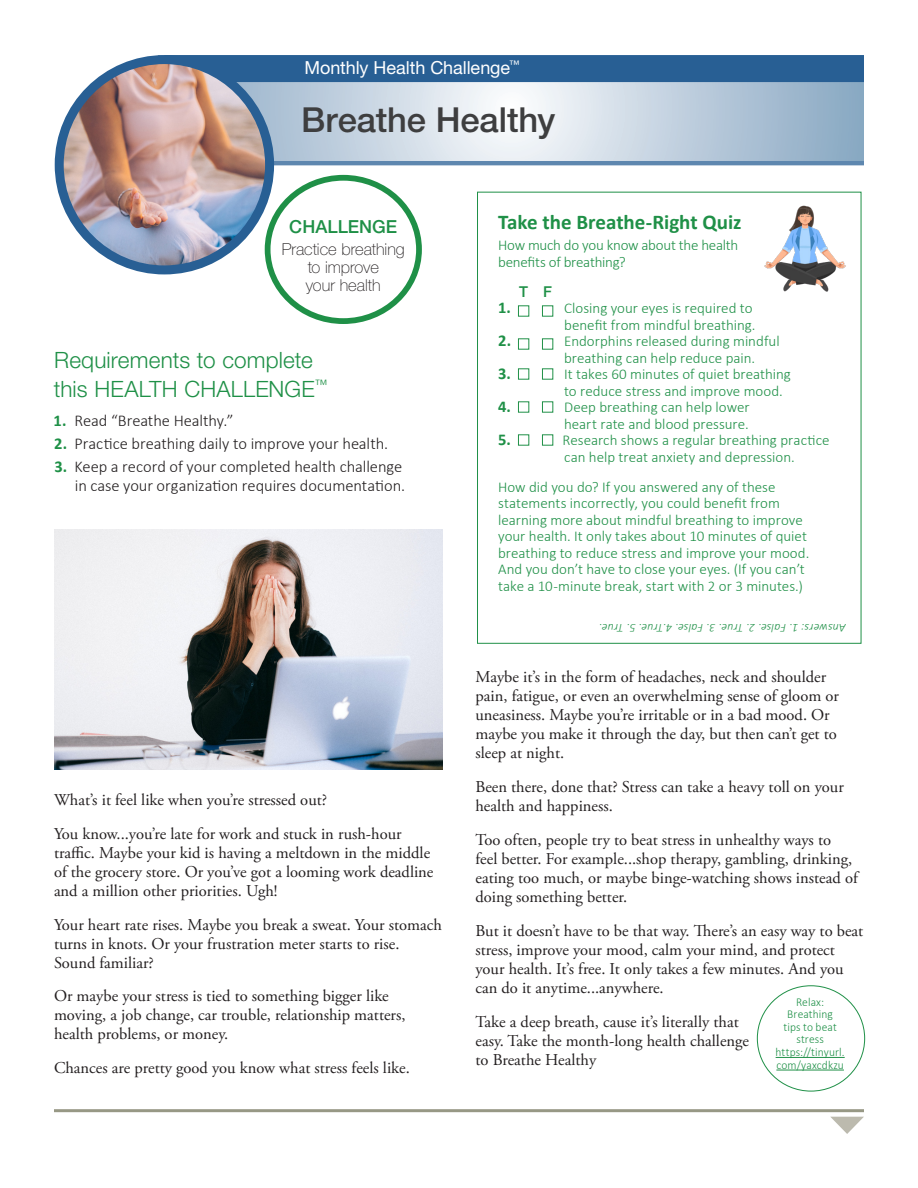
<style>
.page{position:relative;width:918px;height:1188px;background:#fff}
.page>*{position:absolute;margin:0;border:0;box-sizing:border-box;transform-origin:0 0}
.HC_TITLE{font:500 34.5px "Helvetica Neue LT Std";letter-spacing:-.005em;color:#3e3e3f}
.t1{font:300 22.5px/28.5px "Helvetica Neue LT Std";letter-spacing:.005em;color:#1f9047}
.Subhead{font:700 21px "Calibri";letter-spacing:-.005em;color:#1f9047}
.t2{font:18px "Helvetica Neue LT Std";letter-spacing:-.005em;color:#fff}
.t3{font:500 18px "Helvetica Neue LT Std";color:#1f9047}
.t4{font:16.5px/18.9px "Adobe Garamond Pro";color:#231f20}
.t5{font:300 16.5px/19.5px "Calibri";letter-spacing:-.005em;color:#231f20;text-align:right}
.HC_Circle_Text{font:100 16.5px/18px "Helvetica Neue LT Std";color:#231f20;text-align:center}
.t6{font:700 16.5px "Calibri";color:#1f9047}
.Sidebar_number_bulle{font:300 15px/16.5px "Calibri";color:#1f9047}
.Subhead-2{font:300 15px/16.5px "Calibri";letter-spacing:-.015em;color:#1f9047}
.Subhead-3{font:500 15px "Helvetica Neue LT Std";color:#1f9047}
.circle_text{font:300 12px/12.6px "Calibri";letter-spacing:.01em;color:#1f9047;text-align:center;scale:.96 1}
.Sidebar_text{font:italic 300 12px "Calibri";letter-spacing:.015em;color:#1f9047}
.s1{font-weight:700;color:#1f9047}
</style>
<div class="page">
<hr style="left:54px;top:1109px;width:810px;height:3px;background:#979885">
<svg style="left:831px;top:1117px;width:33px;height:17px"></svg>
<svg style="left:274px;top:160px;width:590px;height:5px;background:#7296b8"></svg>
<svg style="left:270px;top:82px;width:594px;height:78px;background:#c6d4e1"></svg>
<div style="left:164px;top:55px;width:700px;height:27px;background:#285f94"></div>
<div style="left:265px;top:175px;width:157px;height:149px;border:6px solid #1f9047;border-radius:50%"></div>
<img style="left:60px;top:60px;width:210px;height:210px">
<div style="left:55px;top:55px;width:219px;height:219px;border:9px solid #285f94;border-radius:50%"></div>
<img style="left:54px;top:529px;width:389px;height:241px">
<hr style="left:776px;top:1057px;width:69px;height:1px;background:#1f9047">
<hr style="left:776px;top:1070px;width:68px;height:1px;background:#1f9047">
<img style="left:764px;top:205px;width:82px;height:87px">
<p class="t2" style="left:305px;top:56px;width:216px">Monthly Health Challenge<sup>™</sup></p>
<p class="HC_TITLE" style="left:301px;top:100px;width:256px">Breathe Healthy</p>
<p class="t3" style="left:289px;top:216px;width:109px">CHALLENGE</p>
<p class="HC_Circle_Text" style="left:282px;top:240px;width:125px">Practice breathing to improve<br>your health</p>
<p class="t1" style="left:54px;top:345px;width:275px">Requirements to complete this HEALTH CHALLENGE<sup>™</sup></p>
<p class="t5" style="left:54px;top:411px;width:181px"><span class="s1">1.</span> Read “Breathe Healthy.”</p>
<p class="t5" style="left:54px;top:433px;width:335px"><span class="s1">2.</span> Practice breathing daily to improve your health.</p>
<p class="t5" style="left:55px;top:456px;width:352px"><span class="s1">3.</span> Keep a record of your completed health challenge in case your organization requires documentation.</p>
<p class="t4" style="left:54px;top:791px;width:275px">What’s it feel like when you’re stressed out?</p>
<p class="t4" style="left:54px;top:825px;width:381px">You know...you’re late for work and stuck in rush-hour traffic. Maybe your kid is having a meltdown in the middle of the grocery store. Or you’ve got a looming work deadline and a million other priorities. Ugh!</p>
<p class="t4" style="left:54px;top:915px;width:390px">Your heart rate rises. Maybe you break a sweat. Your stomach turns in knots. Or your frustration meter starts to rise.<br>Sound familiar?</p>
<p class="t4" style="left:54px;top:987px;width:353px">Or maybe your stress is tied to something bigger like moving, a job change, car trouble, relationship matters, health problems, or money.</p>
<p class="t4" style="left:54px;top:1059px;width:357px">Chances are pretty good you know what stress feels like.</p>
<p class="Subhead" style="left:498px;top:207px;width:245px">Take the Breathe-Right Quiz</p>
<p class="Subhead-2" style="left:498px;top:237px;width:242px">How much do you know about the health benefits of breathing?</p>
<p class="Subhead-3" style="left:519px;top:283px;width:34px">T F</p>
<p class="t6" style="left:498px;top:296px;width:14px">1.</p>
<p class="Sidebar_number_bulle" style="left:564px;top:300px;width:193px">Closing your eyes is required to benefit from mindful breathing.</p>
<p class="t6" style="left:498px;top:329px;width:15px">2.</p>
<p class="Sidebar_number_bulle" style="left:564px;top:333px;width:217px">Endorphins released during mindful breathing can help reduce pain.</p>
<p class="t6" style="left:498px;top:362px;width:57px">3. ■ ■</p>
<p class="Sidebar_number_bulle" style="left:564px;top:366px;width:228px">It takes 60 minutes of quiet breathing to reduce stress and improve mood.</p>
<p class="t6" style="left:498px;top:395px;width:57px">4. ■ ■</p>
<p class="Sidebar_number_bulle" style="left:564px;top:399px;width:187px">Deep breathing can help lower heart rate and blood pressure.</p>
<p class="t6" style="left:498px;top:428px;width:57px">5. ■ ■</p>
<p class="Sidebar_number_bulle" style="left:562px;top:432px;width:269px">Research shows a regular breathing practice can help treat anxiety and depression.</p>
<p class="Sidebar_number_bulle" style="left:498px;top:479px;width:313px">How did you do? If you answered any of these statements incorrectly, you could benefit from learning more about mindful breathing to improve your health. It only takes about 10 minutes of quiet breathing to reduce stress and improve your mood.<br>And you don’t have to close your eyes. (If you can’t take a 10-minute break, start with 2 or 3 minutes.)</p>
<p class="Sidebar_text" style="left:846px;top:635px;width:249px;rotate:-180deg">Answers: 1. False. 2. True. 3. False. 4.True. 5. True.</p>
<p class="t4" style="left:475px;top:668px;width:365px">Maybe it’s in the form of headaches, neck and shoulder pain, fatigue, or even an overwhelming sense of gloom or uneasiness. Maybe you’re irritable or in a bad mood. Or maybe you make it through the day, but then can’t get to sleep at night.</p>
<p class="t4" style="left:475px;top:778px;width:370px">Been there, done that? Stress can take a heavy toll on your health and happiness.</p>
<p class="t4" style="left:475px;top:831px;width:384px">Too often, people try to beat stress in unhealthy ways to<br>feel better. For example...shop therapy, gambling, drinking, eating too much, or maybe binge-watching shows instead of doing something better.</p>
<p class="t4" style="left:475px;top:922px;width:389px">But it doesn’t have to be that way. There’s an easy way to beat stress, improve your mood, calm your mind, and protect your health. It’s free. It only takes a few minutes. And you can do it anytime...anywhere.</p>
<p class="t4" style="left:475px;top:1013px;width:275px">Take a deep breath, cause it’s literally that easy. Take the month-long health challenge to Breathe Healthy</p>
<p class="circle_text" style="left:784px;top:995px;width:57px">Relax:<br>Breathing tips to beat stress</p>
<p class="circle_text" style="left:776px;top:1046px;width:73px;text-align:left">https://tinyurl. com/yaxcdkzu</p>
</div>
